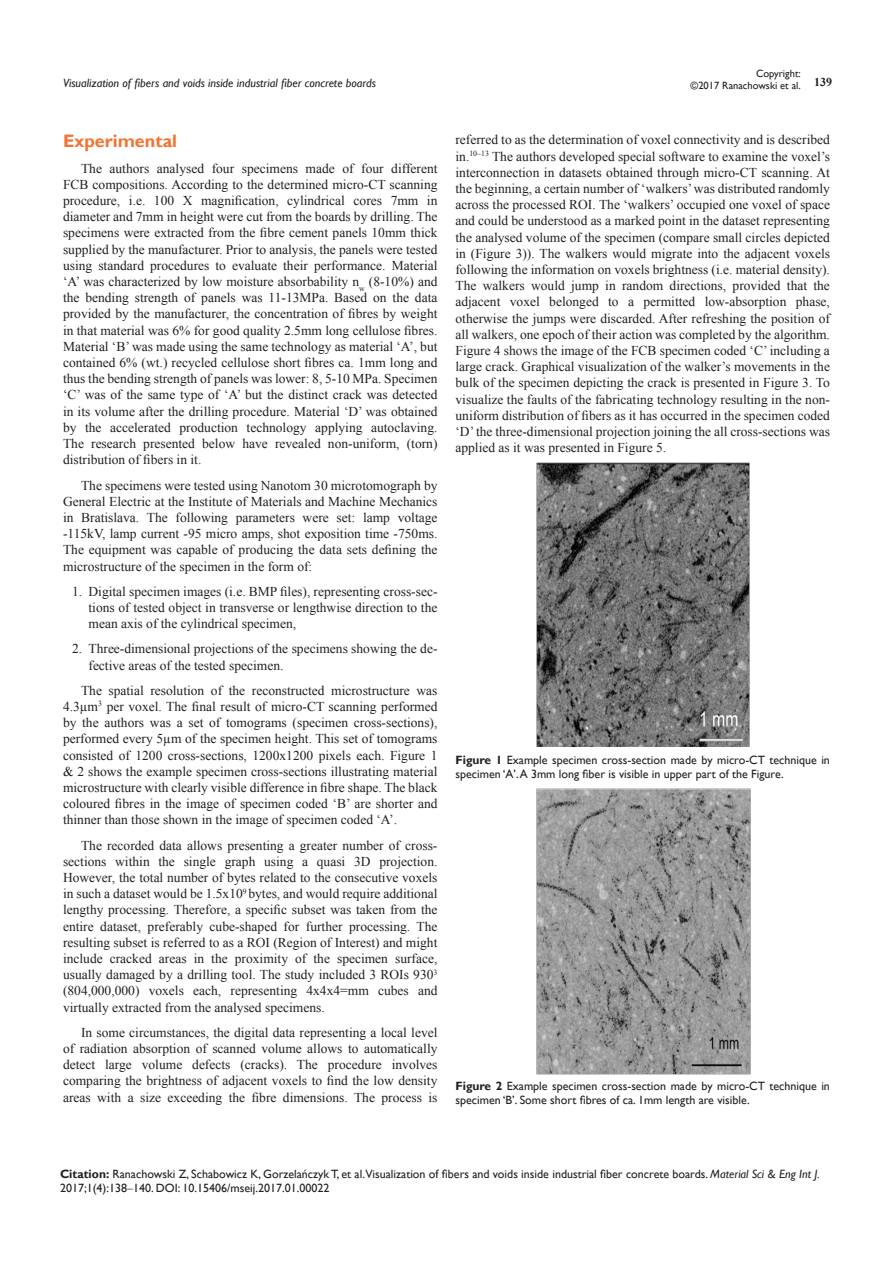
<style>
.page{position:relative;width:893px;height:1263px;background:#fff}
.page>*{position:absolute;margin:0;border:0;box-sizing:border-box;transform-origin:0 0}
.List_Paragraph{font:700 18px "Gill Sans";color:#f37331}
.t1{font:13.5px/16.2px "Times New Roman";color:#231f20;text-align:justify}
.Citation{font:12px/14.4px "Gill Sans";color:#231f20}
.t2{font:italic 12px "Gill Sans";color:#231f20}
.t3{font:700 12px "Times New Roman";color:#231f20}
.t4{font:10.5px/12.6px "Gill Sans";color:#231f20;text-align:right}
.s1{font-weight:700}
.s2{font-style:italic}
.s3{font-family:"Times New Roman"}
</style>
<div class="page">
<img style="left:537px;top:463px;width:212px;height:284px">
<img style="left:536px;top:789px;width:214px;height:285px">
<p class="t4" style="left:691px;top:67px;width:112px">Copyright:<br>©2017 Ranachowski et al.</p>
<p class="t2" style="left:63px;top:76px;width:314px">Visualization of fibers and voids inside industrial fiber concrete boards</p>
<p class="t3" style="left:814px;top:73px;width:19px">139</p>
<p class="List_Paragraph" style="left:63px;top:131px;width:116px">Experimental</p>
<p class="t1" style="left:63px;top:160px;width:376px;text-indent:18px">The authors analysed four specimens made of four different FCB compositions. According to the determined micro-CT scanning procedure, i.e. 100 X magnification, cylindrical cores 7mm in diameter and 7mm in height were cut from the boards by drilling. The specimens were extracted from the fibre cement panels 10mm thick supplied by the manufacturer. Prior to analysis, the panels were tested using standard procedures to evaluate their performance. Material ‘A’ was characterized by low moisture absorbability n<sub>w</sub> (8-10%) and the bending strength of panels was 11-13MPa. Based on the data provided by the manufacturer, the concentration of fibres by weight in that material was 6% for good quality 2.5mm long cellulose fibres.<br>Material ‘B’ was made using the same technology as material ‘A’, but contained 6% (wt.) recycled cellulose short fibres ca. 1mm long and thus the bending strength of panels was lower: 8, 5-10 MPa. Specimen ‘C’ was of the same type of ‘A’ but the distinct crack was detected in its volume after the drilling procedure. Material ‘D’ was obtained by the accelerated production technology applying autoclaving.<br>The research presented below have revealed non-uniform, (torn) distribution of fibers in it.</p>
<p class="t1" style="left:63px;top:477px;width:376px;text-indent:18px">The specimens were tested using Nanotom 30 microtomograph by General Electric at the Institute of Materials and Machine Mechanics in Bratislava. The following parameters were set: lamp voltage -115kV, lamp current -95 micro amps, shot exposition time -750ms.<br>The equipment was capable of producing the data sets defining the microstructure of the specimen in the form of:</p>
<p class="t1" style="left:88px;top:583px;width:350px;text-indent:-16px">1. Digital specimen images (i.e. BMP files), representing cross-sec&shy;tions of tested object in transverse or lengthwise direction to the mean axis of the cylindrical specimen,</p>
<p class="t1" style="left:88px;top:640px;width:350px;text-indent:-16px">2. Three-dimensional projections of the specimens showing the de&shy;fective areas of the tested specimen.</p>
<p class="t1" style="left:63px;top:682px;width:376px;text-indent:18px">The spatial resolution of the reconstructed microstructure was 4.3µm<sup>3</sup> per voxel. The final result of micro-CT scanning performed by the authors was a set of tomograms (specimen cross-sections), performed every 5µm of the specimen height. This set of tomograms consisted of 1200 cross-sections, 1200x1200 pixels each. Figure 1 &amp; 2 shows the example specimen cross-sections illustrating material microstructure with clearly visible difference in fibre shape. The black coloured fibres in the image of specimen coded ‘B’ are shorter and thinner than those shown in the image of specimen coded ‘A’.</p>
<p class="t1" style="left:63px;top:837px;width:376px;text-indent:18px">The recorded data allows presenting a greater number of cross&shy;sections within the single graph using a quasi 3D projection.<br>However, the total number of bytes related to the consecutive voxels in such a dataset would be 1.5x10<sup>9</sup> bytes, and would require additional lengthy processing. Therefore, a specific subset was taken from the entire dataset, preferably cube-shaped for further processing. The resulting subset is referred to as a ROI (Region of Interest) and might include cracked areas in the proximity of the specimen surface, usually damaged by a drilling tool. The study included 3 ROIs 930<sup>3 </sup>(804,000,000) voxels each, representing 4x4x4=mm cubes and virtually extracted from the analysed specimens.</p>
<p class="t1" style="left:63px;top:1024px;width:376px;text-indent:18px">In some circumstances, the digital data representing a local level of radiation absorption of scanned volume allows to automatically detect large volume defects (cracks). The procedure involves comparing the brightness of adjacent voxels to find the low density areas with a size exceeding the fibre dimensions. The process is</p>
<p class="t1" style="left:455px;top:132px;width:376px">referred to as the determination of voxel connectivity and is described in.<sup>10–13</sup> The authors developed special software to examine the voxel’s interconnection in datasets obtained through micro-CT scanning. At the beginning, a certain number of ‘walkers’ was distributed randomly across the processed ROI. The ‘walkers’ occupied one voxel of space and could be understood as a marked point in the dataset representing the analysed volume of the specimen (compare small circles depicted in (Figure 3)). The walkers would migrate into the adjacent voxels following the information on voxels brightness (i.e. material density).<br>The walkers would jump in random directions, provided that the adjacent voxel belonged to a permitted low-absorption phase, otherwise the jumps were discarded. After refreshing the position of all walkers, one epoch of their action was completed by the algorithm.<br>Figure 4 shows the image of the FCB specimen coded ‘C’ including a large crack. Graphical visualization of the walker’s movements in the bulk of the specimen depicting the crack is presented in Figure 3. To visualize the faults of the fabricating technology resulting in the non&shy;uniform distribution of fibers as it has occurred in the specimen coded ‘D’ the three-dimensional projection joining the all cross-sections was applied as it was presented in Figure 5.</p>
<p class="Citation" style="left:455px;top:753px;width:376px"><span class="s1">Figure 1</span> Example specimen cross-section made by micro-CT technique in specimen ‘A’. A 3mm long fiber is visible in upper part of the Figure.</p>
<p class="Citation" style="left:455px;top:1078px;width:376px"><span class="s1">Figure 2</span> Example specimen cross-section made by micro-CT technique in specimen ‘B’. Some short fibres of ca. 1mm length are visible.</p>
<p class="Citation" style="left:60px;top:1167px;width:761px"><span class="s1">Citation:</span> Ranachowski Z, Schabowicz K, Gorzelańczyk T, et al.Visualization of fi bers and voids inside industrial fi ber concrete boards. <span class="s2">Material Sci &amp; Eng Int J.<br></span>2017;1(4):138<span class="s3">‒</span>140. DOI: 10.15406/mseij.2017.01.00022</p>
</div>
